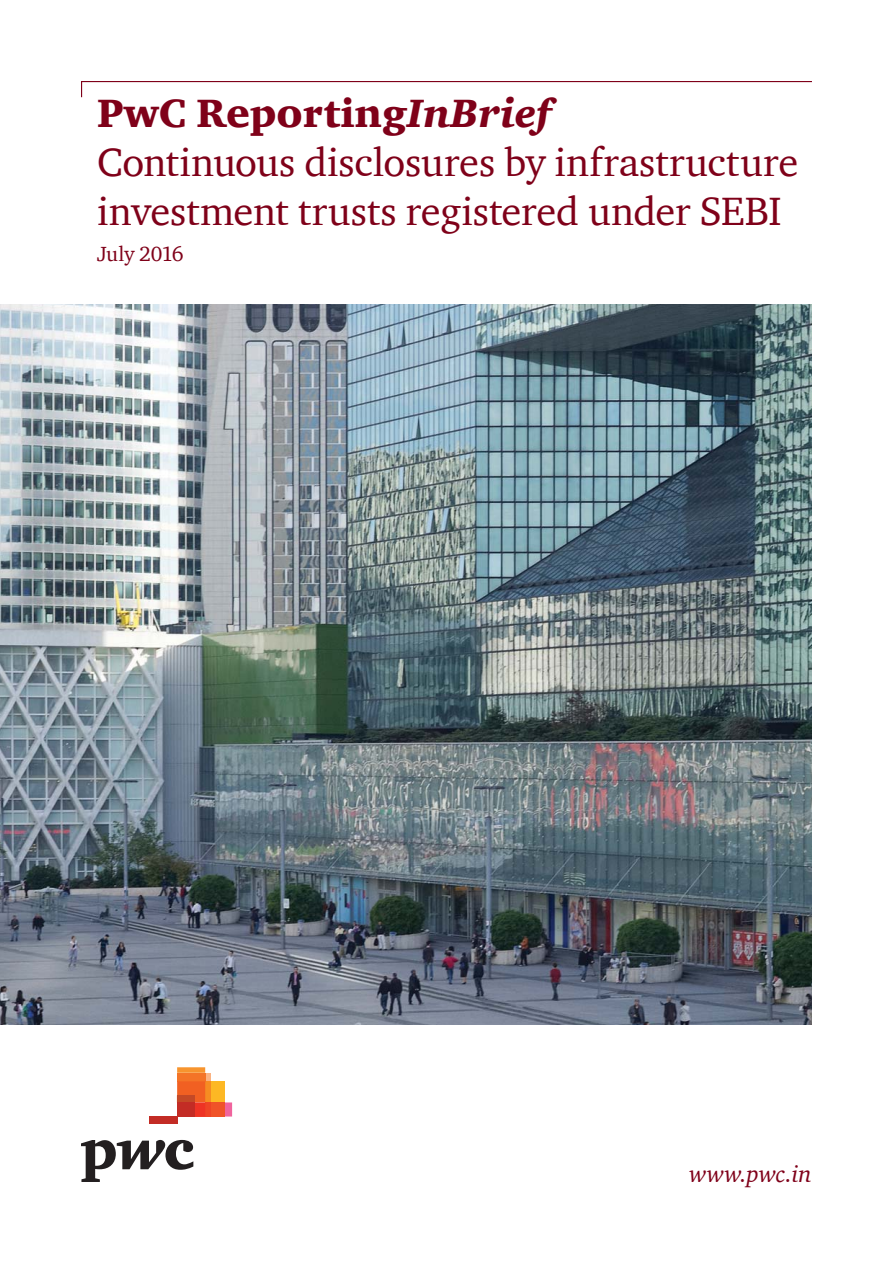
<style>
.page{position:relative;width:893px;height:1263px;background:#fff}
.page>*{position:absolute;margin:0;border:0;box-sizing:border-box;transform-origin:0 0}
.t1{font:40.5px/48.6px "ITC Charter Com";letter-spacing:-.005em;color:#7f0119}
.t2{font:italic 24px "ITC Charter Com";letter-spacing:.005em;color:#7f0119}
.t3{font:21px "ITC Charter Com";letter-spacing:-.015em;color:#7f0119}
.s1{font-weight:900}
.s2{font-weight:900;font-style:italic}
</style>
<div class="page">
<svg style="left:177px;top:1067px;width:55px;height:49px"></svg>
<div style="left:195px;top:1102px;width:10px;height:14px;background:#ee3324"></div>
<div style="left:177px;top:1095px;width:18px;height:7px;background:#c44926"></div>
<div style="left:177px;top:1102px;width:18px;height:14px;background:#c32c25"></div>
<div style="left:149px;top:1116px;width:28px;height:7px;background:#c32c25"></div>
<svg style="left:81px;top:1140px;width:112px;height:42px"></svg>
<svg style="left:81px;top:81px;width:731px;height:17px"></svg>
<img style="left:0;top:305px;width:812px;height:720px">
<p class="t1" style="left:97px;top:88px;width:703px"><span class="s1">PwC Reporting</span><span class="s2">InBrief<br></span>Continuous disclosures by infrastructure investment trusts registered under SEBI</p>
<p class="t3" style="left:97px;top:240px;width:88px">July 2016</p>
<p class="t2" style="left:690px;top:1159px;width:124px">www.pwc.in</p>
</div>
